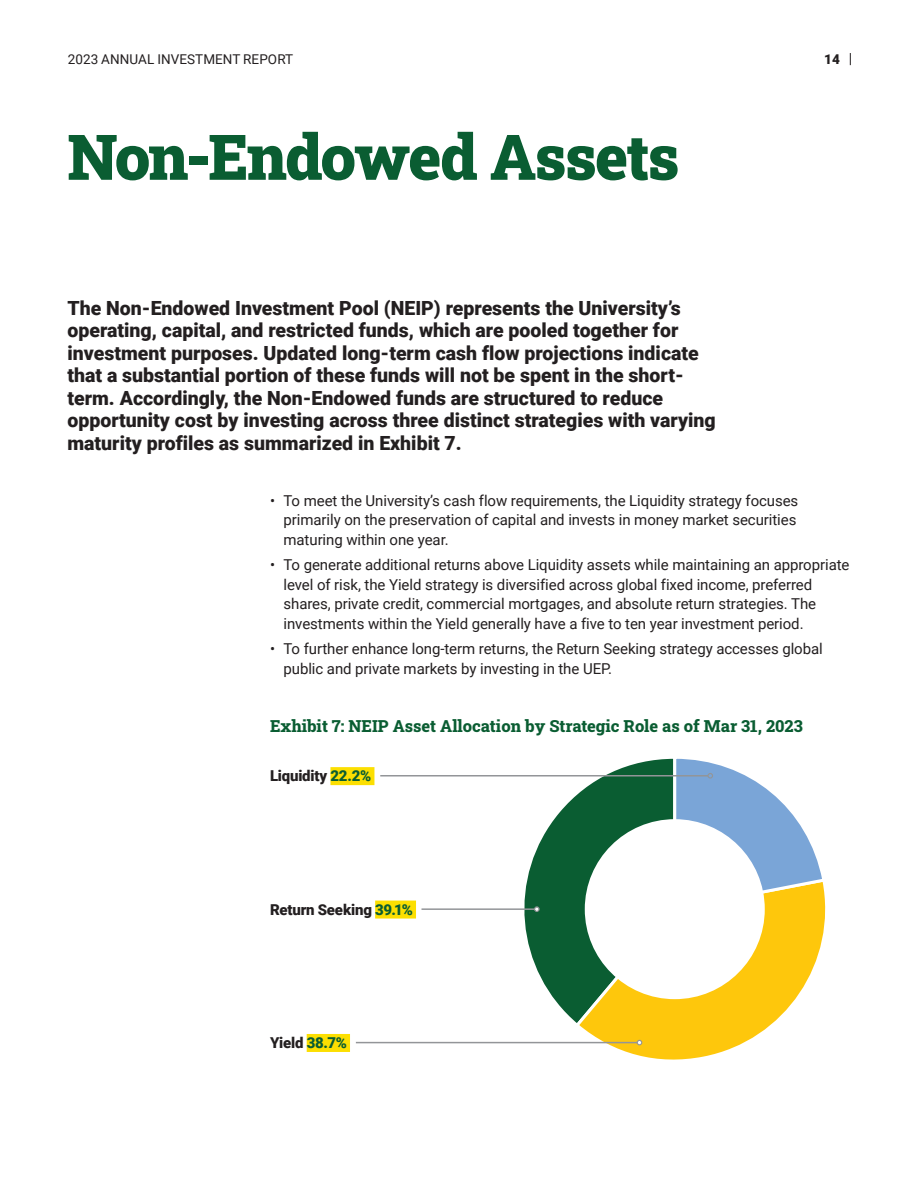
<style>
.page{position:relative;width:918px;height:1188px;background:#fff}
.page>*{position:absolute;margin:0;border:0;box-sizing:border-box;transform-origin:0 0}
.Report_-_H1_Slab{font:900 63px "Roboto Slab";letter-spacing:-.03em;color:#0a5d32}
.Report_-_Intro_Graph{font:900 19.5px/22.5px "Roboto";color:#231f20}
.Report_-_Table_Title{font:800 16.5px "Roboto Slab";color:#0a5d32}
.t1{font:15px/19.5px "Roboto";letter-spacing:-.005em;color:#231f20}
.Report_-_Body{font:900 15px "Roboto";letter-spacing:-.01em;color:#231f20}
.t2{font:13.5px "Roboto";letter-spacing:.005em;color:#231f20}
.t3{font:900 13.5px "Roboto";color:#231f20}
.s1{color:#0a5d32}
</style>
<div class="page">
<svg style="left:524px;top:758px;width:147px;height:262px"></svg>
<svg style="left:573px;top:877px;width:252px;height:183px"></svg>
<div style="left:330px;top:767px;width:44px;height:18px;background:#fcdf01"></div>
<hr style="left:380px;top:775px;width:328px;height:2px;background:#939598">
<svg style="left:671px;top:758px;width:155px;height:155px"></svg>
<div style="left:375px;top:901px;width:41px;height:18px;background:#fcdf01"></div>
<hr style="left:422px;top:908px;width:113px;height:2px;background:#939598">
<svg style="left:534px;top:906px;width:6px;height:6px"></svg>
<div style="left:307px;top:1034px;width:43px;height:18px;background:#fcdf01"></div>
<hr style="left:356px;top:1042px;width:281px;height:1px;background:#939598">
<svg style="left:637px;top:1040px;width:5px;height:5px"></svg>
<div style="left:585px;top:819px;width:180px;height:180px;background:#fff;border-radius:50%"></div>
<svg style="left:850px;top:53px;width:1px;height:12px"></svg>
<p class="t2" style="left:68px;top:50px;width:227px">2023 ANNUAL INVESTMENT REPORT</p>
<p class="t3" style="left:824px;top:50px;width:17px">14</p>
<p class="Report_-_H1_Slab" style="left:68px;top:114px;width:613px">Non-Endowed Assets</p>
<p class="Report_-_Intro_Graph" style="left:68px;top:296px;width:650px">The Non-Endowed Investment Pool (NEIP) represents the University’s operating, capital, and restricted funds, which are pooled together for investment purposes. Updated long-term cash flow projections indicate that a substantial portion of these funds will not be spent in the short&shy;term. Accordingly, the Non-Endowed funds are structured to reduce opportunity cost by investing across three distinct strategies with varying maturity profiles as summarized in Exhibit 7.</p>
<p class="t1" style="left:284px;top:490px;width:516px;text-indent:-14px">• To meet the University’s cash flow requirements, the Liquidity strategy focuses primarily on the preservation of capital and invests in money market securities maturing within one year.</p>
<p class="t1" style="left:284px;top:555px;width:568px;text-indent:-14px">• To generate additional returns above Liquidity assets while maintaining an appropriate level of risk, the Yield strategy is diversified across global fixed income, preferred shares, private credit, commercial mortgages, and absolute return strategies. The investments within the Yield generally have a five to ten year investment period.</p>
<p class="t1" style="left:284px;top:639px;width:541px;text-indent:-14px">• To further enhance long-term returns, the Return Seeking strategy accesses global public and private markets by investing in the UEP.</p>
<p class="Report_-_Table_Title" style="left:270px;top:714px;width:534px">Exhibit 7: NEIP Asset Allocation by Strategic Role as of Mar 31, 2023</p>
<p class="Report_-_Body" style="left:270px;top:766px;width:103px">Liquidity <span class="s1">22.2%</span></p>
<p class="Report_-_Body" style="left:270px;top:899px;width:144px">Return Seeking <span class="s1">39.1%</span></p>
<p class="Report_-_Body" style="left:270px;top:1032px;width:78px">Yield <span class="s1">38.7%</span></p>
</div>
